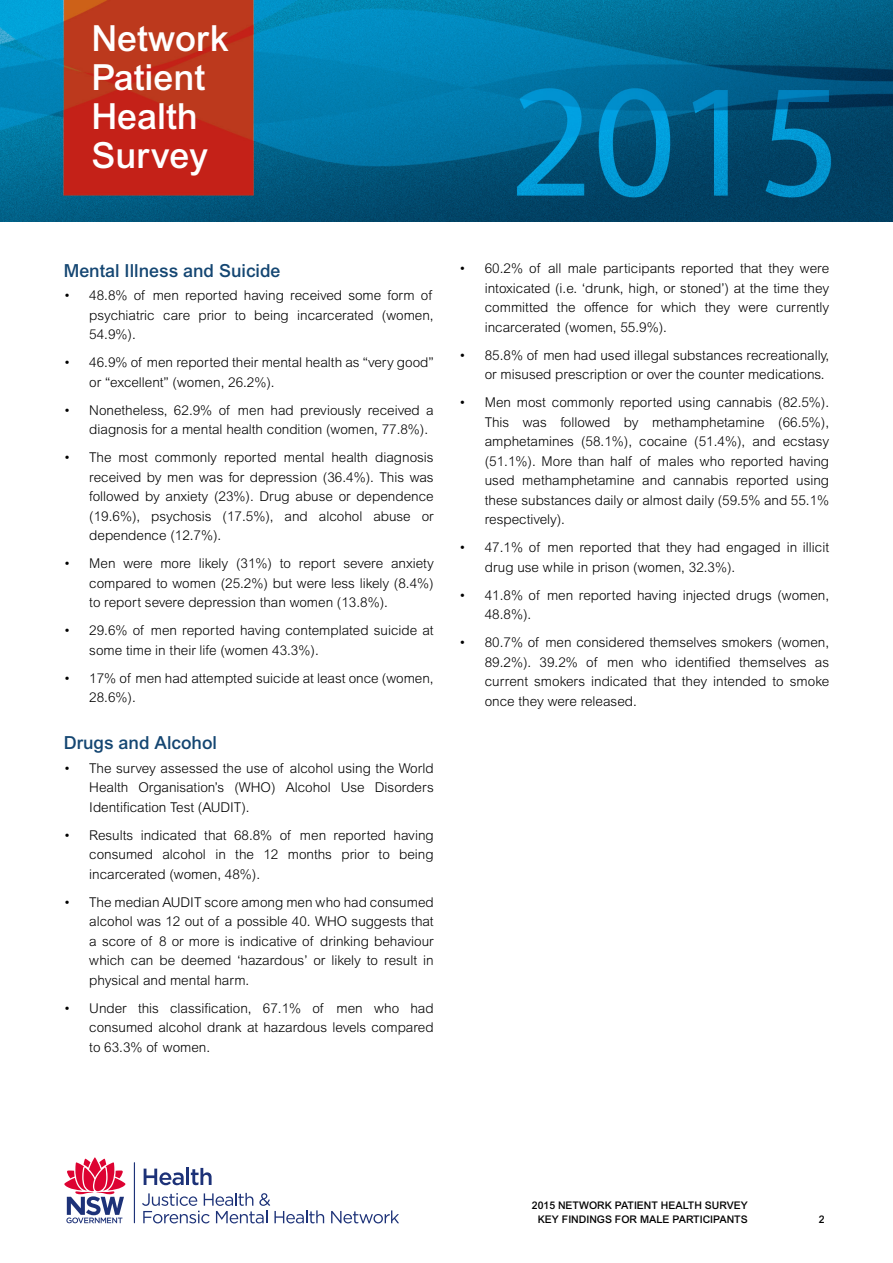
<style>
.page{position:relative;width:893px;height:1263px;background:#fff}
.page>*{position:absolute;margin:0;border:0;box-sizing:border-box;transform-origin:0 0}
.t1{font:500 36px/39px "Arial MT Pro";color:#fff}
.t2{font:500 18px "Arial MT Pro";color:#144672}
.t3{font:300 13.5px/19.5px "Arial MT Pro";color:#000;text-align:justify}
.t4{font:500 10.5px/14.5px "Arial MT Pro";color:#000;text-align:center}
</style>
<div class="page">
<img style="left:0;top:0;width:893px;height:221px">
<hr style="left:134px;top:1162px;width:1px;height:61px;background:#1d3278">
<svg style="left:64px;top:1157px;width:62px;height:66px"></svg>
<svg style="left:144px;top:1168px;width:40px;height:17px"></svg>
<hr style="left:186px;top:1168px;width:3px;height:17px;background:#1d3278">
<svg style="left:191px;top:1168px;width:21px;height:17px"></svg>
<svg style="left:142px;top:1193px;width:182px;height:30px"></svg>
<svg style="left:331px;top:1210px;width:68px;height:13px"></svg>
<h1 class="t1" style="left:91px;top:20px;width:139px">Network<br>Patient<br>Health<br>Survey</h1>
<h2 class="t2" style="left:64px;top:260px;width:218px">Mental I llness and Suicide</h2>
<p class="t3" style="left:89px;top:286px;width:346px;text-indent:-26px">• 48.8% of men reported having received some form of psychiatric care prior to being incarcerated (women, 54.9%).</p>
<p class="t3" style="left:89px;top:353px;width:346px;text-indent:-26px">• 46.9% of men reported their mental health as “very good” or “excellent” (women, 26.2%).</p>
<p class="t3" style="left:89px;top:401px;width:346px;text-indent:-26px">• Nonetheless, 62.9% of men had previously received a diagnosis for a mental health condition (women, 77.8%).</p>
<p class="t3" style="left:89px;top:448px;width:346px;text-indent:-26px">• The most commonly reported mental health diagnosis received by men was for depression (36.4%). This was followed by anxiety (23%). Drug abuse or dependence (19.6%), psychosis (17.5%), and alcohol abuse or dependence (12.7%).</p>
<p class="t3" style="left:89px;top:554px;width:346px;text-indent:-26px">• Men were more likely (31%) to report severe anxiety compared to women (25.2%) but were less likely (8.4%) to report severe depression than women (13.8%).</p>
<p class="t3" style="left:89px;top:621px;width:346px;text-indent:-26px">• 29.6% of men reported having contemplated suicide at some time in their life (women 43.3%).</p>
<p class="t3" style="left:89px;top:669px;width:346px;text-indent:-26px">• 17% of men had attempted suicide at least once (women,<br>28.6%).</p>
<h2 class="t2" style="left:64px;top:732px;width:155px">Drugs and Alcohol</h2>
<p class="t3" style="left:89px;top:759px;width:346px;text-indent:-26px">• The survey assessed the use of alcohol using the World Health Organisation’s (WHO) Alcohol Use Disorders Identification Test (AUDIT).</p>
<p class="t3" style="left:89px;top:826px;width:346px;text-indent:-26px">• Results indicated that 68.8% of men reported having consumed alcohol in the 12 months prior to being incarcerated (women, 48%).</p>
<p class="t3" style="left:89px;top:893px;width:346px;text-indent:-26px">• The median AUDIT score among men who had consumed alcohol was 12 out of a possible 40. WHO suggests that a score of 8 or more is indicative of drinking behaviour which can be deemed ‘hazardous’ or likely to result in physical and mental harm.</p>
<p class="t3" style="left:89px;top:998px;width:346px;text-indent:-26px">• Under this classification, 67.1% of men who had consumed alcohol drank at hazardous levels compared to 63.3% of women.</p>
<p class="t3" style="left:485px;top:259px;width:346px;text-indent:-26px">• 60.2% of all male participants reported that they were intoxicated (i.e. ‘drunk, high, or stoned’) at the time they committed the offence for which they were currently incarcerated (women, 55.9%).</p>
<p class="t3" style="left:485px;top:346px;width:346px;text-indent:-26px">• 85.8% of men had used illegal substances recreationally, or misused prescription or over the counter medications.</p>
<p class="t3" style="left:485px;top:393px;width:346px;text-indent:-26px">• Men most commonly reported using cannabis (82.5%).<br>This was followed by methamphetamine (66.5%), amphetamines (58.1%), cocaine (51.4%), and ecstasy (51.1%). More than half of males who reported having used methamphetamine and cannabis reported using these substances daily or almost daily (59.5% and 55.1% respectively).</p>
<p class="t3" style="left:485px;top:538px;width:346px;text-indent:-26px">• 47.1% of men reported that they had engaged in illicit drug use while in prison (women, 32.3%).</p>
<p class="t3" style="left:485px;top:586px;width:346px;text-indent:-26px">• 41.8% of men reported having injected drugs (women,<br>48.8%).</p>
<p class="t3" style="left:485px;top:633px;width:346px;text-indent:-26px">• 80.7% of men considered themselves smokers (women, 89.2%). 39.2% of men who identified themselves as current smokers indicated that they intended to smoke once they were released.</p>
<p class="t4" style="left:532px;top:1198px;width:217px">2015 Network Patient Health Survey<br>Key Findings for Male Participants</p>
<p class="t4" style="left:819px;top:1213px;width:7px">2</p>
</div>
